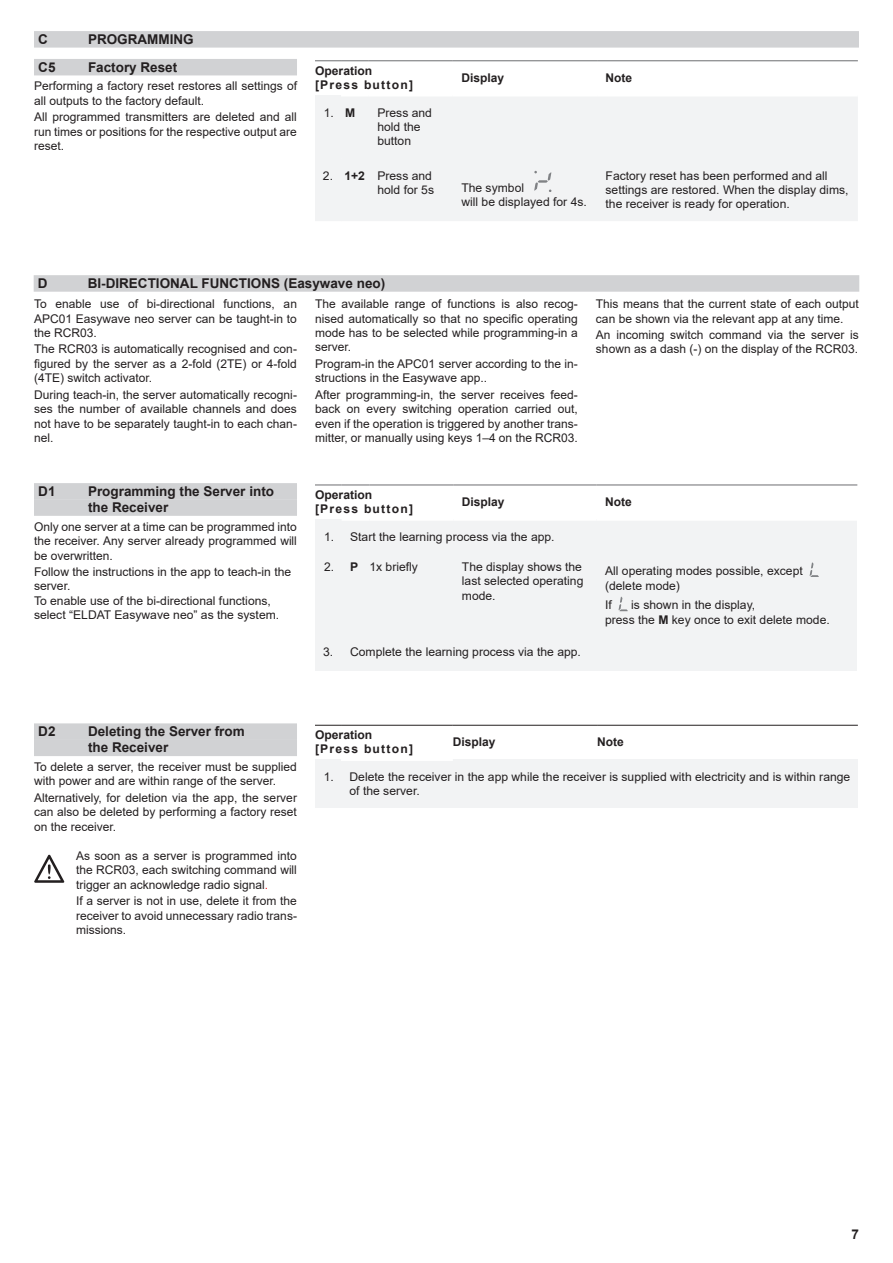
<style>
.page{position:relative;width:893px;height:1263px;background:#fff}
.page>*{position:absolute;margin:0;border:0;box-sizing:border-box;transform-origin:0 0}
.ELD-Überschrift{font:700 13.5px "Arial";color:#231f20}
.ELD-Fließtext{font:12px/14.4px "Arial";color:#231f20}
.t1{font:700 12px "Arial";color:#231f20}
.t2{font:700 12px "Arial";letter-spacing:.1em;color:#231f20}
.Tabelle{font:12px "Arial";color:#231f20}
.s1{font-weight:700}
.s2{color:#ee1d23}
</style>
<div class="page">
<div style="left:34px;top:59px;width:263px;height:16px;background:#d1d2d4"></div>
<div style="left:34px;top:31px;width:825px;height:17px;background:#d1d2d4"></div>
<div style="left:34px;top:275px;width:825px;height:17px;background:#d1d2d4"></div>
<div style="left:34px;top:483px;width:263px;height:17px;background:#d1d2d4"></div>
<div style="left:34px;top:499px;width:263px;height:17px;background:#d1d2d4"></div>
<div style="left:315px;top:519px;width:27px;height:34px;background:#f2f3f4"></div>
<div style="left:342px;top:519px;width:515px;height:34px;background:#f2f3f4"></div>
<div style="left:315px;top:553px;width:27px;height:81px;background:#f2f3f4"></div>
<div style="left:342px;top:553px;width:111px;height:81px;background:#f2f3f4"></div>
<div style="left:453px;top:553px;width:144px;height:81px;background:#f2f3f4"></div>
<div style="left:597px;top:553px;width:260px;height:81px;background:#f2f3f4"></div>
<div style="left:315px;top:634px;width:27px;height:37px;background:#f2f3f4"></div>
<div style="left:342px;top:634px;width:515px;height:37px;background:#f2f3f4"></div>
<hr style="left:342px;top:518px;width:27px;height:3px;background:#fff">
<hr style="left:369px;top:518px;width:84px;height:3px;background:#fff">
<hr style="left:453px;top:518px;width:144px;height:3px;background:#fff">
<hr style="left:597px;top:518px;width:260px;height:3px;background:#fff">
<hr style="left:369px;top:485px;width:84px;height:1px;background:#6c6d70">
<hr style="left:453px;top:485px;width:144px;height:1px;background:#6c6d70">
<hr style="left:597px;top:485px;width:260px;height:1px;background:#6c6d70">
<svg style="left:810px;top:562px;width:9px;height:15px"></svg>
<svg style="left:619px;top:597px;width:9px;height:14px"></svg>
<div style="left:315px;top:759px;width:26px;height:49px;background:#f2f3f4"></div>
<div style="left:341px;top:759px;width:517px;height:49px;background:#f2f3f4"></div>
<hr style="left:341px;top:725px;width:112px;height:1px;background:#231f20">
<hr style="left:453px;top:725px;width:144px;height:1px;background:#231f20">
<hr style="left:597px;top:725px;width:261px;height:1px;background:#231f20">
<hr style="left:341px;top:758px;width:112px;height:3px;background:#fff">
<div style="left:34px;top:723px;width:263px;height:17px;background:#d1d2d4"></div>
<div style="left:34px;top:740px;width:263px;height:16px;background:#d1d2d4"></div>
<svg style="left:315px;top:61px;width:543px;height:160px"></svg>
<svg style="left:34px;top:854px;width:30px;height:29px"></svg>
<p class="ELD-Überschrift" style="left:38px;top:30px;width:11px">C</p>
<p class="ELD-Überschrift" style="left:88px;top:30px;width:107px">PROGRAMMING</p>
<p class="ELD-Überschrift" style="left:38px;top:57px;width:19px">C5</p>
<p class="ELD-Überschrift" style="left:88px;top:57px;width:91px">Factory Reset</p>
<p class="ELD-Fließtext" style="left:34px;top:79px;width:264px">Performing a factory reset restores all settings of all outputs to the factory default.</p>
<p class="ELD-Fließtext" style="left:34px;top:110px;width:264px;text-align:justify">All programmed transmitters are deleted and all run times or positions for the respective output are reset.</p>
<p class="t1" style="left:315px;top:62px;width:59px">Operation</p>
<p class="t2" style="left:315px;top:76px;width:100px">[Press button]</p>
<p class="Tabelle" style="left:324px;top:104px;width:12px">1.</p>
<p class="t1" style="left:345px;top:104px;width:12px">M</p>
<p class="ELD-Fließtext" style="left:377px;top:105px;width:56px">Press and hold the button</p>
<p class="ELD-Fließtext" style="left:323px;top:168px;width:12px">2.</p>
<p class="t1" style="left:344px;top:167px;width:22px">1+2</p>
<p class="ELD-Fließtext" style="left:377px;top:168px;width:58px">Press and hold for 5s</p>
<p class="t1" style="left:461px;top:69px;width:44px">Display</p>
<p class="t1" style="left:606px;top:69px;width:28px">Note</p>
<p class="ELD-Fließtext" style="left:461px;top:180px;width:64px">The symbol</p>
<p class="ELD-Fließtext" style="left:461px;top:195px;width:127px">will be displayed for 4s.</p>
<p class="ELD-Fließtext" style="left:606px;top:168px;width:244px">Factory reset has been performed and all settings are restored. When the display dims, the receiver is ready for operation.</p>
<p class="ELD-Überschrift" style="left:38px;top:274px;width:11px">D</p>
<p class="ELD-Überschrift" style="left:88px;top:274px;width:299px">BI-DIRECTIONAL FUNCTIONS (Easywave neo)</p>
<p class="ELD-Fließtext" style="left:34px;top:297px;width:264px;text-align:justify">To enable use of bi-directional functions, an APC01 Easywave neo server can be taught-in to the RCR03.</p>
<p class="ELD-Fließtext" style="left:34px;top:342px;width:264px;text-align:justify">The RCR03 is automatically recognised and con&shy;figured by the server as a 2-fold (2TE) or 4-fold (4TE) switch activator.</p>
<p class="ELD-Fließtext" style="left:34px;top:387px;width:264px;text-align:justify">During teach-in, the server automatically recogni&shy;ses the number of available channels and does not have to be separately taught-in to each chan&shy;nel.</p>
<p class="ELD-Fließtext" style="left:315px;top:297px;width:264px;text-align:justify">The available range of functions is also recog&shy;nised automatically so that no specific operating mode has to be selected while programming-in a server.</p>
<p class="ELD-Fließtext" style="left:315px;top:356px;width:264px">Program-in the APC01 server according to the in&shy;structions in the Easywave app..</p>
<p class="ELD-Fließtext" style="left:315px;top:387px;width:264px;text-align:justify">After programming-in, the server receives feed&shy;back on every switching operation carried out, even if the operation is triggered by another trans&shy;mitter, or manually using keys 1–4 on the RCR03.</p>
<p class="ELD-Fließtext" style="left:596px;top:297px;width:264px">This means that the current state of each output can be shown via the relevant app at any time.</p>
<p class="ELD-Fließtext" style="left:596px;top:328px;width:264px">An incoming switch command via the server is shown as a dash (-) on the display of the RCR03.</p>
<p class="ELD-Überschrift" style="left:38px;top:482px;width:19px">D1</p>
<p class="ELD-Überschrift" style="left:88px;top:482px;width:188px">Programming the Server into</p>
<p class="ELD-Überschrift" style="left:88px;top:498px;width:82px">the Receiver</p>
<p class="ELD-Fließtext" style="left:34px;top:519px;width:264px;text-align:justify">Only one server at a time can be programmed into the receiver. Any server already programmed will be overwritten.</p>
<p class="ELD-Fließtext" style="left:34px;top:565px;width:259px">Follow the instructions in the app to teach-in the server.</p>
<p class="ELD-Fließtext" style="left:34px;top:593px;width:247px">To enable use of the bi-directional functions, select “ELDAT Easywave neo” as the system.</p>
<p class="t1" style="left:315px;top:486px;width:59px">Operation</p>
<p class="t2" style="left:315px;top:500px;width:100px">[Press button]</p>
<p class="t1" style="left:462px;top:493px;width:44px">Display</p>
<p class="t1" style="left:605px;top:493px;width:28px">Note</p>
<p class="Tabelle" style="left:324px;top:528px;width:12px">1.</p>
<p class="ELD-Fließtext" style="left:350px;top:529px;width:206px">Start the learning process via the app.</p>
<p class="Tabelle" style="left:324px;top:558px;width:12px">2.</p>
<p class="t1" style="left:350px;top:558px;width:10px">P</p>
<p class="ELD-Fließtext" style="left:369px;top:559px;width:50px">1x briefly</p>
<p class="ELD-Fließtext" style="left:462px;top:559px;width:123px;text-align:justify">The display shows the last selected operating mode.</p>
<p class="ELD-Fließtext" style="left:605px;top:563px;width:199px;line-height:15px">All operating modes possible, except (delete mode)</p>
<p class="ELD-Fließtext" style="left:605px;top:598px;width:8px">If</p>
<p class="ELD-Fließtext" style="left:605px;top:598px;width:226px;line-height:15px;text-indent:26px">is shown in the display,<br>press the <span class="s1">M</span> key once to exit delete mode.</p>
<p class="ELD-Fließtext" style="left:323px;top:644px;width:12px">3.</p>
<p class="ELD-Fließtext" style="left:350px;top:644px;width:232px">Complete the learning process via the app.</p>
<p class="ELD-Überschrift" style="left:38px;top:722px;width:19px">D2</p>
<p class="ELD-Überschrift" style="left:88px;top:722px;width:158px">Deleting the Server from</p>
<p class="ELD-Überschrift" style="left:88px;top:738px;width:82px">the Receiver</p>
<p class="ELD-Fließtext" style="left:34px;top:759px;width:264px">To delete a server, the receiver must be supplied with power and are within range of the server.</p>
<p class="ELD-Fließtext" style="left:34px;top:790px;width:264px;text-align:justify">Alternatively, for deletion via the app, the server can also be deleted by performing a factory reset on the receiver.</p>
<p class="ELD-Fließtext" style="left:76px;top:848px;width:222px;text-align:justify">As soon as a server is programmed into the RCR03, each switching command will trigger an acknowledge radio signal<span class="s2">.</span></p>
<p class="ELD-Fließtext" style="left:76px;top:894px;width:222px;text-align:justify">If a server is not in use, delete it from the receiver to avoid unnecessary radio trans&shy;missions.</p>
<p class="t1" style="left:315px;top:726px;width:59px">Operation</p>
<p class="t2" style="left:315px;top:741px;width:100px">[Press button]</p>
<p class="t1" style="left:453px;top:734px;width:44px">Display</p>
<p class="t1" style="left:597px;top:734px;width:28px">Note</p>
<p class="Tabelle" style="left:324px;top:768px;width:12px">1.</p>
<p class="ELD-Fließtext" style="left:350px;top:769px;width:502px">Delete the receiver in the app while the receiver is supplied with electricity and is within range of the server.</p>
<p class="ELD-Überschrift" style="left:851px;top:1224px;width:9px">7</p>
</div>
